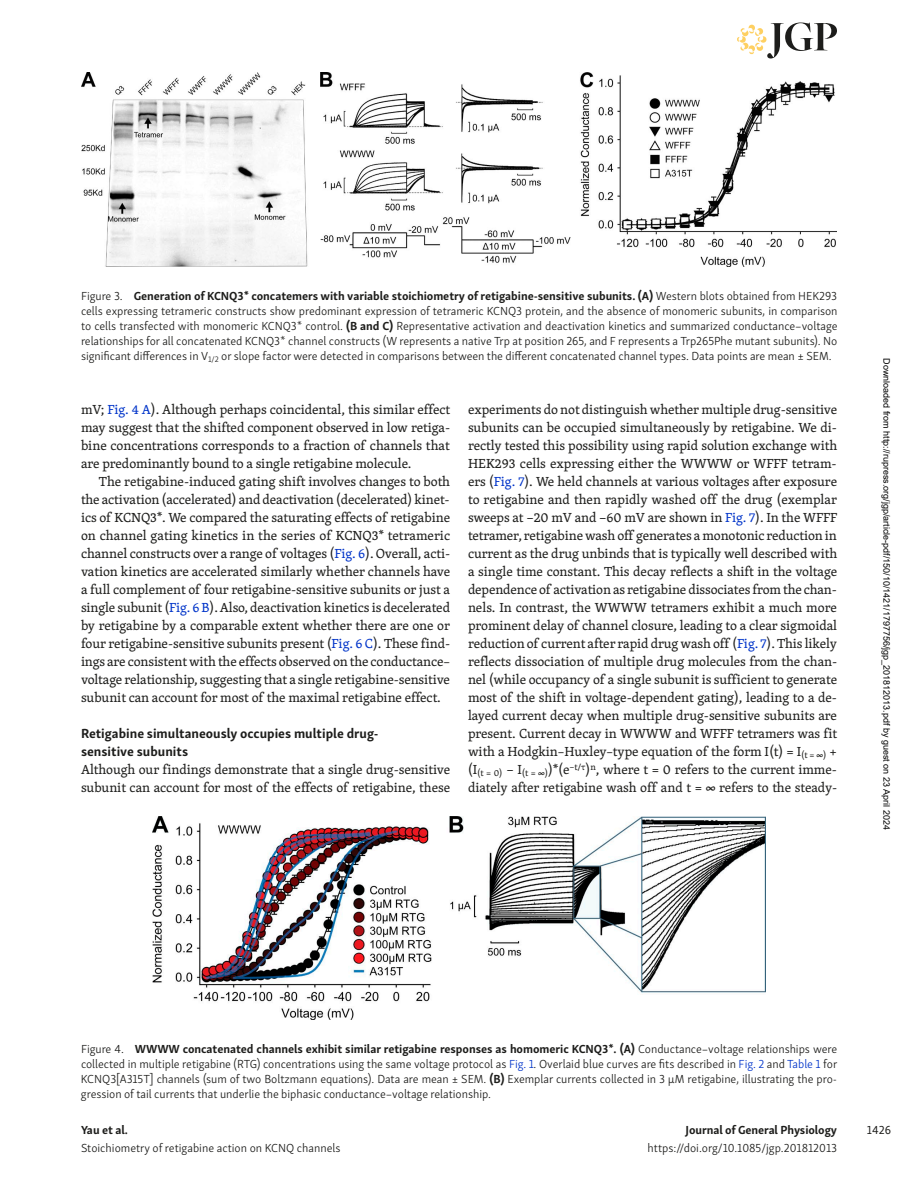
<style>
.page{position:relative;width:918px;height:1188px;background:#fff}
.page>*{position:absolute;margin:0;border:0;box-sizing:border-box;transform-origin:0 0}
.t1{font:13.5px/18px "Skolar PE";letter-spacing:-.005em;color:#1d1d1b;text-align:justify}
.t2{font:700 13.5px/18px "Skolar Sans PE";color:#1d1d1b}
.t3{font:300 12px/15px "Skolar Sans PE";letter-spacing:-.005em;color:#1d1d1b;text-align:justify}
.t4{font:700 12px "Skolar Sans PE";letter-spacing:-.005em;color:#1d1d1b}
.t5{font:12px "Skolar Sans PE";color:#1d1d1b}
.t6{font:9px "Arial";color:#000}
.s1{font-weight:700}
.s2{color:#0034c9}
</style>
<div class="page">
<svg style="left:737px;top:23px;width:100px;height:35px"></svg>
<img style="left:81px;top:72px;width:756px;height:195px">
<img style="left:153px;top:817px;width:612px;height:203px">
<p class="t3" style="left:81px;top:287px;width:758px">Figure 3. <span class="s1">Generation of KCNQ3* concatemers with variable stoichiometry of retigabine-sensitive subunits. (A)</span> Western blots obtained from HEK293 cells expressing tetrameric constructs show predominant expression of tetrameric KCNQ3 protein, and the absence of monomeric subunits, in comparison to cells transfected with monomeric KCNQ3* control. <span class="s1">(B and C)</span> Representative activation and deactivation kinetics and summarized conductance–voltage relationships for all concatenated KCNQ3* channel constructs (W represents a native Trp at position 265, and F represents a Trp265Phe mutant subunits). No significant differences in V<sub>1/2</sub> or slope factor were detected in comparisons between the different concatenated channel types. Data points are mean ± SEM.</p>
<p class="t1" style="left:81px;top:400px;width:371px">mV; <span class="s2">Fig. 4 A</span>). Although perhaps coincidental, this similar effect may suggest that the shifted component observed in low retiga&shy;bine concentrations corresponds to a fraction of channels that are predominantly bound to a single retigabine molecule.</p>
<p class="t1" style="left:81px;top:472px;width:371px;text-indent:18px">The retigabine-induced gating shift involves changes to both the activation (accelerated) and deactivation (decelerated) kinet&shy;ics of KCNQ3*. We compared the saturating effects of retigabine on channel gating kinetics in the series of KCNQ3* tetrameric channel constructs over a range of voltages (<span class="s2">Fig. 6</span>). Overall, acti&shy;vation kinetics are accelerated similarly whether channels have a full complement of four retigabine-sensitive subunits or just a single subunit (<span class="s2">Fig. 6 B</span>). Also, deactivation kinetics is decelerated by retigabine by a comparable extent whether there are one or four retigabine-sensitive subunits present (<span class="s2">Fig. 6 C</span>). These find&shy;ings are consistent with the effects observed on the conductance– voltage relationship, suggesting that a single retigabine-sensitive subunit can account for most of the maximal retigabine effect.</p>
<p class="t2" style="left:81px;top:723px;width:299px">Retigabine simultaneously occupies multiple drug&shy;sensitive subunits</p>
<p class="t1" style="left:81px;top:760px;width:371px">Although our findings demonstrate that a single drug-sensitive subunit can account for most of the effects of retigabine, these</p>
<p class="t1" style="left:468px;top:400px;width:371px">experiments do not distinguish whether multiple drug-sensitive subunits can be occupied simultaneously by retigabine. We di&shy;rectly tested this possibility using rapid solution exchange with HEK293 cells expressing either the WWWW or WFFF tetram&shy;ers (<span class="s2">Fig. 7</span>). We held channels at various voltages after exposure to retigabine and then rapidly washed off the drug (exemplar sweeps at −20 mV and −60 mV are shown in <span class="s2">Fig. 7</span>). In the WFFF tetramer, retigabine wash off generates a monotonic reduction in current as the drug unbinds that is typically well described with a single time constant. This decay reflects a shift in the voltage dependence of activation as retigabine dissociates from the chan&shy;nels. In contrast, the WWWW tetramers exhibit a much more prominent delay of channel closure, leading to a clear sigmoidal reduction of current after rapid drug wash off (<span class="s2">Fig. 7</span>). This likely reflects dissociation of multiple drug molecules from the chan&shy;nel (while occupancy of a single subunit is sufficient to generate most of the shift in voltage-dependent gating), leading to a de&shy;layed current decay when multiple drug-sensitive subunits are present. Current decay in WWWW and WFFF tetramers was fit with a Hodgkin–Huxley–type equation of the form I(t) = I<sub>(t</sub> <sub>=</sub> <sub>∞)</sub> + (I<sub>(t</sub> <sub>=</sub> <sub>0)</sub> − I<sub>(t</sub> <sub>=</sub> <sub>∞)</sub>)*(e<sup>−t/τ</sup>)<sup>n</sup>, where t = 0 refers to the current imme&shy;diately after retigabine wash off and t = ∞ refers to the steady-</p>
<p class="t6" style="left:890px;top:358px;width:473px;rotate:90deg">Downloaded from http://rupress.org/jgp/article-pdf/150/10/1421/1797756/jgp_201812013.pdf by guest on 23 April 2024</p>
<p class="t3" style="left:81px;top:1041px;width:758px">Figure 4. <span class="s1">WWWW concatenated channels exhibit similar retigabine responses as homomeric KCNQ3*. (A)</span> Conductance–voltage relationships were collected in multiple retigabine (RTG) concentrations using the same voltage protocol as <span class="s2">Fig. 1</span>. Overlaid blue curves are fits described in <span class="s2">Fig. 2</span> and <span class="s2">Table 1</span> for KCNQ3[A315T] channels (sum of two Boltzmann equations). Data are mean ± SEM. <span class="s1">(B)</span> Exemplar currents collected in 3 µM retigabine, illustrating the pro&shy;gression of tail currents that underlie the biphasic conductance–voltage relationship.</p>
<p class="t4" style="left:81px;top:1120px;width:49px">Yau et al.</p>
<p class="t3" style="left:81px;top:1140px;width:261px">Stoichiometry of retigabine action on KCNQ channels</p>
<p class="t4" style="left:686px;top:1120px;width:153px">Journal of General Physiology</p>
<p class="t3" style="left:648px;top:1140px;width:191px">https://doi.org/10.1085/jgp.201812013</p>
<p class="t5" style="left:867px;top:1121px;width:26px">1426</p>
</div>
